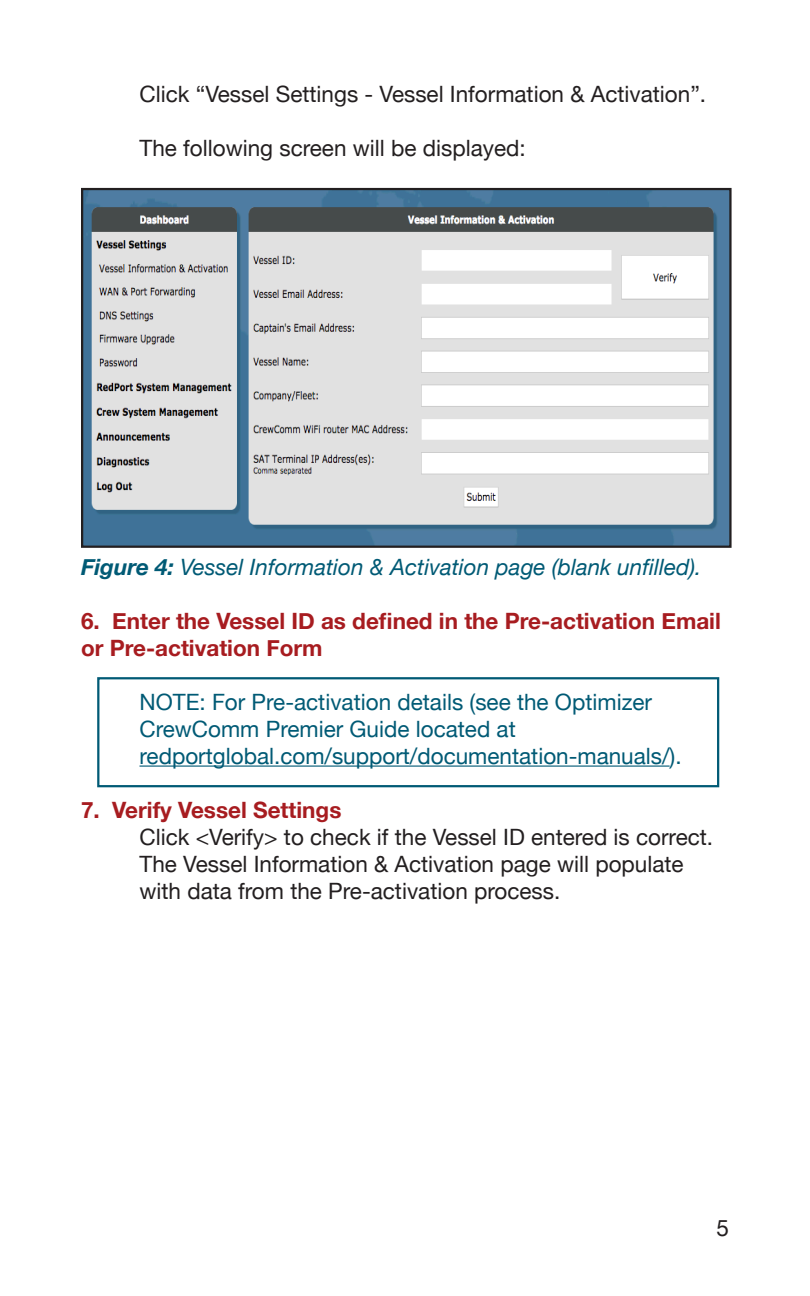
<style>
.page{position:relative;width:810px;height:1296px;background:#fff}
.page>*{position:absolute;margin:0;border:0;box-sizing:border-box;transform-origin:0 0}
.Paragraph_Style_2{font:22.5px/27px "Helvetica Neue";color:#231f20}
.Paragraph_Style_2-2{font:22.5px/27px "Helvetica Neue";color:#005a75}
.t1{font:700 22.5px/27px "Helvetica Neue";color:#a71c20}
.t2{font:italic 22.5px "Helvetica Neue";color:#005a75}
.s1{font-weight:700}
</style>
<div class="page">
<hr style="left:140px;top:766px;width:530px;height:1px;background:#005a75">
<img style="left:84px;top:191px;width:645px;height:354px">
<div style="left:81px;top:188px;width:651px;height:360px;border:2px solid #231f20"></div>
<div style="left:97px;top:677px;width:622px;height:110px;border:2px solid #005a75"></div>
<p class="Paragraph_Style_2" style="left:140px;top:82px;width:568px">Click “Vessel Settings - Vessel Information &amp; Activation”.</p>
<p class="Paragraph_Style_2" style="left:140px;top:136px;width:388px">The following screen will be displayed:</p>
<p class="t2" style="left:81px;top:551px;width:622px"><span class="s1">Figure 4:</span> Vessel Information &amp; Activation page (blank unfilled).</p>
<p class="t1" style="left:81px;top:608px;width:641px">6. Enter the Vessel ID as defined in the Pre-activation Email or Pre-activation Form</p>
<p class="Paragraph_Style_2-2" style="left:140px;top:690px;width:514px">NOTE: For Pre-activation details (see the Optimizer<br>CrewComm Premier Guide located at</p>
<p class="Paragraph_Style_2-2" style="left:140px;top:744px;width:544px">redportglobal.com/support/documentation-manuals/).</p>
<p class="t1" style="left:81px;top:797px;width:262px">7. Verify Vessel Settings</p>
<p class="Paragraph_Style_2" style="left:140px;top:825px;width:575px">Click &lt;Verify&gt; to check if the Vessel ID entered is correct.<br>The Vessel Information &amp; Activation page will populate with data from the Pre-activation process.</p>
<p class="Paragraph_Style_2" style="left:716px;top:1216px;width:14px">5</p>
</div>
